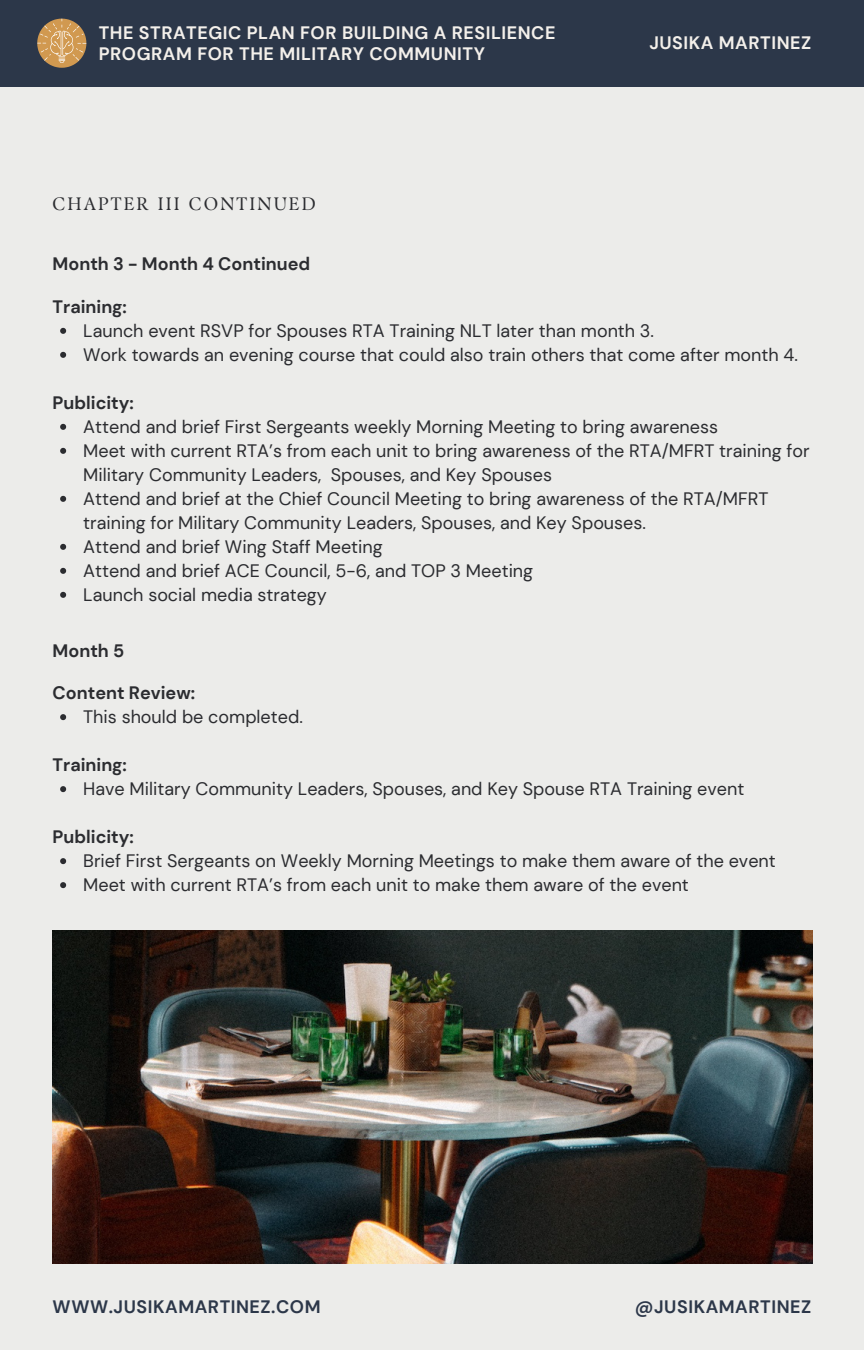
<style>
.page{position:relative;width:864px;height:1350px;background:#ececea}
.page>*{position:absolute;margin:0;border:0;box-sizing:border-box;transform-origin:0 0}
.t1{font:18px/24.1px "DM Sans";color:#2b2c30}
.t2{font:700 18px/20.9px "DM Sans";letter-spacing:.03em;color:#f4f0eb}
.t3{font:700 18px "DM Sans";color:#2b2c30}
.t4{font:700 18px "DM Sans";letter-spacing:.03em;color:#2c3749}
.t5{font:18px "TY Serif D";letter-spacing:.12em;color:#2b2c30}
</style>
<div class="page">
<div style="left:0;top:0;width:864px;height:86px;background:#2c3749"></div>
<svg style="left:60px;top:328px;width:6px;height:6px"></svg>
<svg style="left:60px;top:352px;width:6px;height:6px"></svg>
<svg style="left:60px;top:424px;width:6px;height:6px"></svg>
<svg style="left:60px;top:448px;width:6px;height:6px"></svg>
<svg style="left:60px;top:496px;width:6px;height:6px"></svg>
<svg style="left:60px;top:544px;width:6px;height:6px"></svg>
<svg style="left:60px;top:568px;width:6px;height:6px"></svg>
<svg style="left:60px;top:592px;width:6px;height:6px"></svg>
<svg style="left:60px;top:714px;width:6px;height:6px"></svg>
<svg style="left:60px;top:786px;width:6px;height:6px"></svg>
<svg style="left:60px;top:858px;width:6px;height:6px"></svg>
<svg style="left:60px;top:882px;width:6px;height:6px"></svg>
<img style="left:53px;top:931px;width:759px;height:332px">
<svg style="left:37px;top:19px;width:49px;height:49px"></svg>
<p class="t2" style="left:99px;top:22px;width:458px">THE STRATEGIC PLAN FOR BUILDING A RESILIENCE<br>PROGRAM FOR THE MILITARY COMMUNITY</p>
<p class="t5" style="left:53px;top:193px;width:265px">CHAPTER III CONTINUED</p>
<p class="t3" style="left:53px;top:252px;width:259px">Month 3 - Month 4 Continued</p>
<p class="t2" style="left:649px;top:33px;width:163px">JUSIKA MARTINEZ</p>
<p class="t3" style="left:53px;top:295px;width:76px">Training:</p>
<p class="t1" style="left:83px;top:319px;width:572px">Launch event RSVP for Spouses RTA Training NLT later than month 3.</p>
<p class="t1" style="left:83px;top:343px;width:716px">Work towards an evening course that could also train others that come after month 4.</p>
<p class="t3" style="left:53px;top:391px;width:83px">Publicity:</p>
<p class="t1" style="left:83px;top:415px;width:636px">Attend and brief First Sergeants weekly Morning Meeting to bring awareness</p>
<p class="t1" style="left:83px;top:439px;width:728px">Meet with current RTA’s from each unit to bring awareness of the RTA/MFRT training for<br>Military Community Leaders, Spouses, and Key Spouses</p>
<p class="t1" style="left:83px;top:487px;width:687px">Attend and brief at the Chief Council Meeting to bring awareness of the RTA/MFRT training for Military Community Leaders, Spouses, and Key Spouses.</p>
<p class="t1" style="left:83px;top:535px;width:301px">Attend and brief Wing Staff Meeting</p>
<p class="t1" style="left:83px;top:559px;width:451px">Attend and brief ACE Council, 5-6, and TOP 3 Meeting</p>
<p class="t1" style="left:83px;top:583px;width:245px">Launch social media strategy</p>
<p class="t3" style="left:53px;top:639px;width:73px">Month 5</p>
<p class="t3" style="left:53px;top:681px;width:144px">Content Review:</p>
<p class="t1" style="left:83px;top:705px;width:221px">This should be completed.</p>
<p class="t3" style="left:53px;top:753px;width:76px">Training:</p>
<p class="t1" style="left:83px;top:777px;width:663px">Have Military Community Leaders, Spouses, and Key Spouse RTA Training event</p>
<p class="t3" style="left:53px;top:825px;width:83px">Publicity:</p>
<p class="t1" style="left:83px;top:849px;width:694px">Brief First Sergeants on Weekly Morning Meetings to make them aware of the event</p>
<p class="t1" style="left:83px;top:873px;width:607px">Meet with current RTA’s from each unit to make them aware of the event</p>
<p class="t4" style="left:53px;top:1295px;width:270px">WWW.JUSIKAMARTINEZ.COM</p>
<p class="t4" style="left:635px;top:1295px;width:178px">@JUSIKAMARTINEZ</p>
</div>
